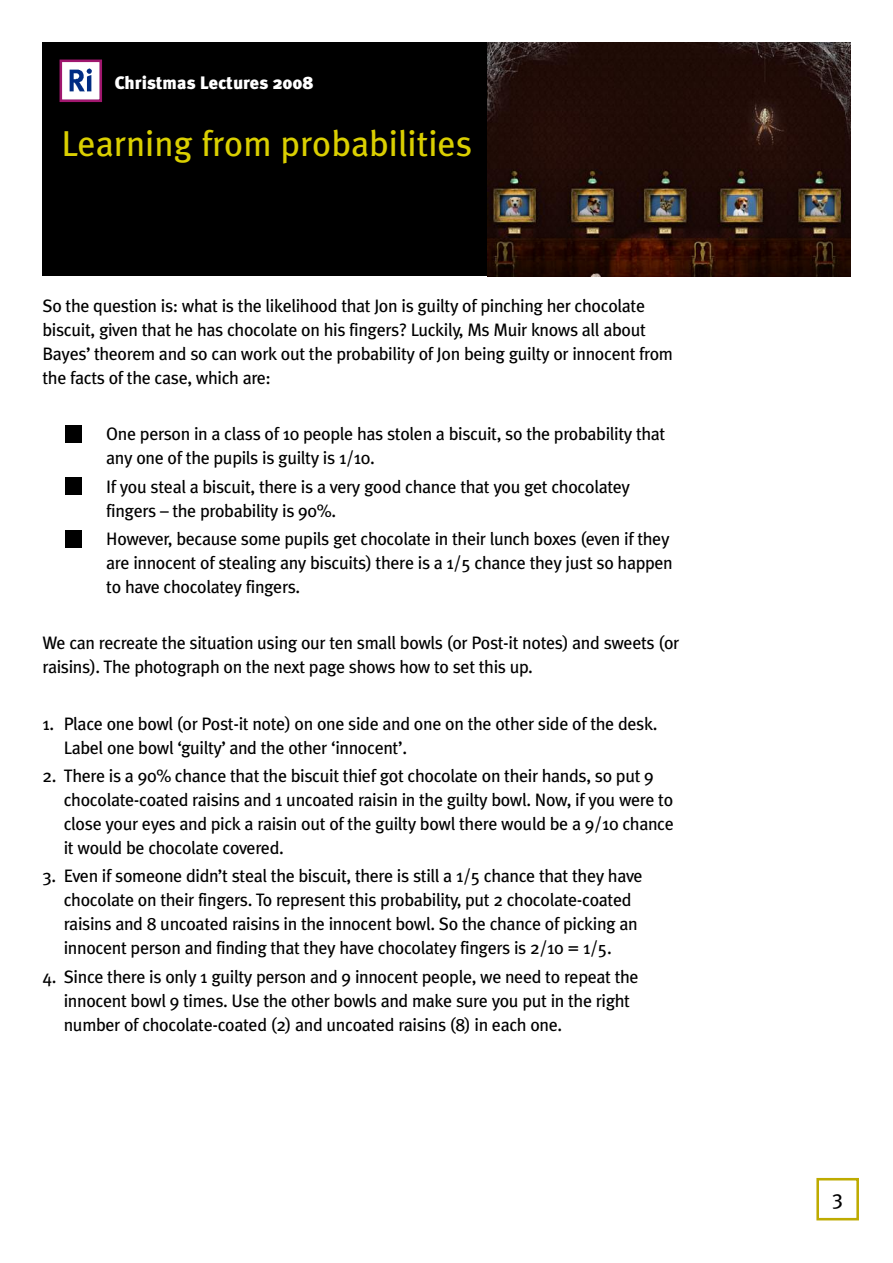
<style>
.page{position:relative;width:893px;height:1263px;background:#fff}
.page>*{position:absolute;margin:0;border:0;box-sizing:border-box;transform-origin:0 0}
.t1{font:36px "Meta Plus";color:#dacf00}
.t2{font:21px "Meta Plus";color:#000}
.t3{font:18px/24px "Meta Plus";letter-spacing:-.02em;color:#000}
.t4{font:900 18px "Meta Plus";color:#fff}
</style>
<div class="page">
<div style="left:43px;top:43px;width:807px;height:233px;background:#000"></div>
<img style="left:64px;top:64px;width:34px;height:34px">
<div style="left:60px;top:60px;width:42px;height:42px;border:3px solid #a0176e"></div>
<img style="left:488px;top:43px;width:362px;height:233px">
<div style="left:816px;top:1178px;width:43px;height:42px;border:3px solid #beab00"></div>
<div style="left:65px;top:530px;width:17px;height:17px;background:#000"></div>
<div style="left:65px;top:478px;width:17px;height:17px;background:#000"></div>
<div style="left:65px;top:425px;width:17px;height:18px;background:#000"></div>
<p class="t4" style="left:115px;top:72px;width:200px">Christmas Lectures 2008</p>
<h1 class="t1" style="left:62px;top:122px;width:412px">Learning from probabilities</h1>
<p class="t3" style="left:43px;top:294px;width:632px">So the question is: what is the likelihood that Jon is guilty of pinching her chocolate biscuit, given that he has chocolate on his fingers? Luckily, Ms Muir knows all about Bayes’ theorem and so can work out the probability of Jon being guilty or innocent from the facts of the case, which are:</p>
<p class="t3" style="left:106px;top:422px;width:561px">One person in a class of 10 people has stolen a biscuit, so the probability that any one of the pupils is guilty is 1/10.</p>
<p class="t3" style="left:106px;top:474px;width:525px">If you steal a biscuit, there is a very good chance that you get chocolatey fingers – the probability is 90%.</p>
<p class="t3" style="left:106px;top:527px;width:568px">However, because some pupils get chocolate in their lunch boxes (even if they are innocent of stealing any biscuits) there is a 1/5 chance they just so happen to have chocolatey fingers.</p>
<p class="t3" style="left:43px;top:631px;width:638px">We can recreate the situation using our ten small bowls (or Post-it notes) and sweets (or raisins). The photograph on the next page shows how to set this up.</p>
<p class="t3" style="left:64px;top:712px;width:595px;text-indent:-21px">1. Place one bowl (or Post-it note) on one side and one on the other side of the desk.<br>Label one bowl ‘guilty’ and the other ‘innocent’.</p>
<p class="t3" style="left:64px;top:764px;width:612px;text-indent:-21px">2. There is a 90% chance that the biscuit thief got chocolate on their hands, so put 9 chocolate-coated raisins and 1 uncoated raisin in the guilty bowl. Now, if you were to close your eyes and pick a raisin out of the guilty bowl there would be a 9/10 chance it would be chocolate covered.</p>
<p class="t3" style="left:64px;top:864px;width:580px;text-indent:-21px">3. Even if someone didn’t steal the biscuit, there is still a 1/5 chance that they have chocolate on their fingers. To represent this probability, put 2 chocolate-coated raisins and 8 uncoated raisins in the innocent bowl. So the chance of picking an innocent person and finding that they have chocolatey fingers is 2/10 = 1/5.</p>
<p class="t3" style="left:64px;top:964px;width:576px;text-indent:-21px">4. Since there is only 1 guilty person and 9 innocent people, we need to repeat the innocent bowl 9 times. Use the other bowls and make sure you put in the right number of chocolate-coated (2) and uncoated raisins (8) in each one.</p>
<p class="t2" style="left:832px;top:1186px;width:13px">3</p>
</div>
